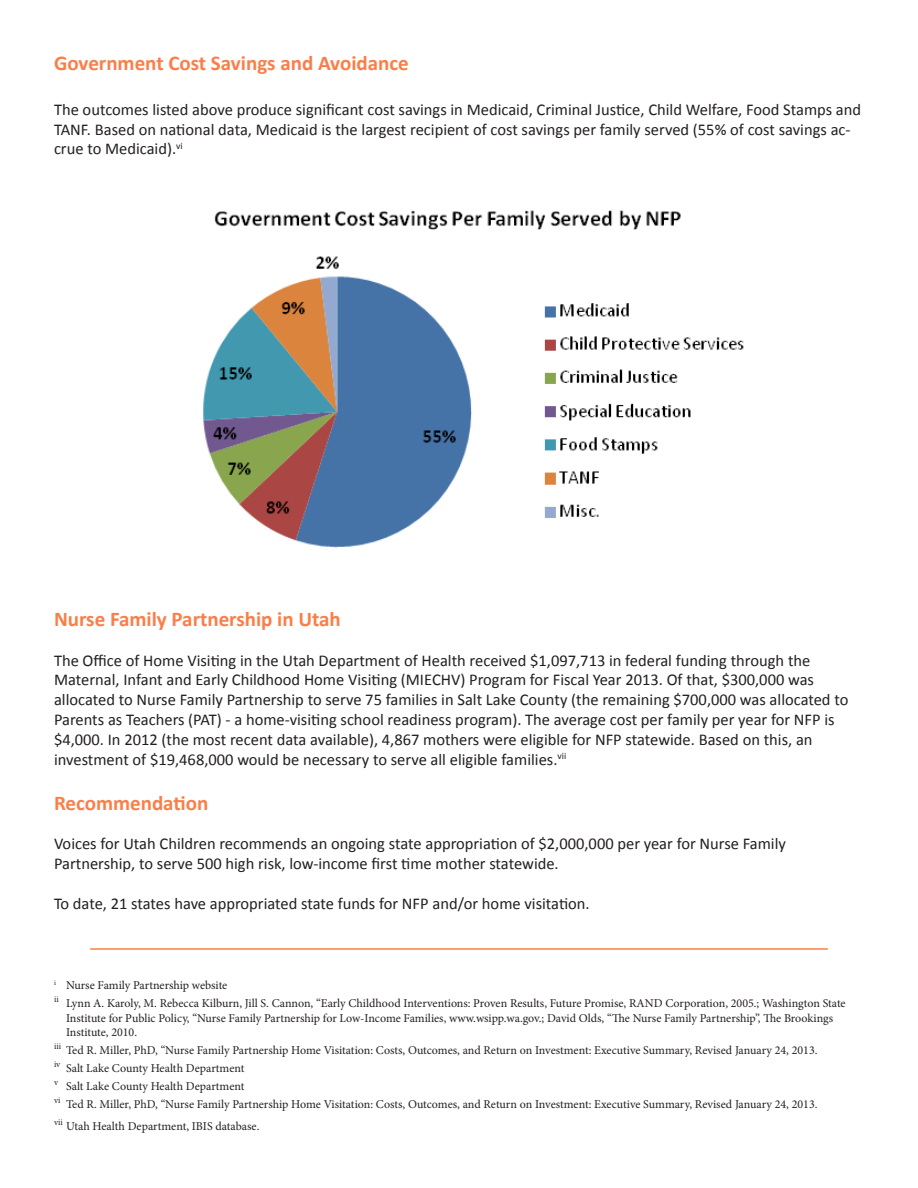
<style>
.page{position:relative;width:918px;height:1188px;background:#fff}
.page>*{position:absolute;margin:0;border:0;box-sizing:border-box;transform-origin:0 0}
.t1{font:700 21px "Calibri";color:#fb7e48}
.t2{font:16.5px/19.8px "Calibri";color:#231f20}
.t3{font:12px/14.4px "Minion Pro";color:#231f20}
</style>
<div class="page">
<img style="left:203px;top:210px;width:541px;height:338px">
<hr style="left:90px;top:948px;width:738px;height:2px;background:#fb7e48">
<p class="t1" style="left:54px;top:49px;width:356px">Government Cost Savings and Avoidance</p>
<p class="t2" style="left:54px;top:99px;width:809px">The outcomes listed above produce significant cost savings in Medicaid, Criminal Justice, Child Welfare, Food Stamps and<br>TANF. Based on national data, Medicaid is the largest recipient of cost savings per family served (55% of cost savings ac&shy;crue to Medicaid).<sup>vi</sup></p>
<p class="t1" style="left:54px;top:606px;width:288px">Nurse Family Partnership in Utah</p>
<p class="t2" style="left:54px;top:650px;width:758px">The Office of Home Visiting in the Utah Department of Health received $1,097,713 in federal funding through the</p>
<p class="t2" style="left:54px;top:670px;width:762px">Maternal, Infant and Early Childhood Home Visiting (MIECHV) Program for Fiscal Year 2013. Of that, $300,000 was</p>
<p class="t2" style="left:54px;top:690px;width:796px">allocated to Nurse Family Partnership to serve 75 families in Salt Lake County (the remaining $700,000 was allocated to<br>Parents as Teachers (PAT) - a home-visiting school readiness program). The average cost per family per year for NFP is $4,000. In 2012 (the most recent data available), 4,867 mothers were eligible for NFP statewide. Based on this, an</p>
<p class="t2" style="left:54px;top:749px;width:514px">investment of $19,468,000 would be necessary to serve all eligible families.<sup>vii</sup></p>
<p class="t1" style="left:54px;top:789px;width:156px">Recommendation</p>
<p class="t2" style="left:54px;top:834px;width:733px">Voices for Utah Children recommends an ongoing state appropriation of $2,000,000 per year for Nurse Family</p>
<p class="t2" style="left:54px;top:854px;width:506px">Partnership, to serve 500 high risk, low-income first time mother statewide.</p>
<p class="t2" style="left:54px;top:893px;width:537px">To date, 21 states have appropriated state funds for NFP and/or home visitation.</p>
<p class="t3" style="left:54px;top:978px;width:175px"><sup>i</sup> Nurse Family Partnership website</p>
<p class="t3" style="left:54px;top:996px;width:793px"><sup>ii</sup> Lynn A. Karoly, M. Rebecca Kilburn, Jill S. Cannon, “Early Childhood Interventions: Proven Results, Future Promise, RAND Corporation, 2005.; Washington State</p>
<p class="t3" style="left:66px;top:1011px;width:769px">Institute for Public Policy, “Nurse Family Partnership for Low-Income Families, www.wsipp.wa.gov.; David Olds, “The Nurse Family Partnership”, The Brookings<br>Institute, 2010.</p>
<p class="t3" style="left:54px;top:1043px;width:765px"><sup>iii</sup> Ted R. Miller, PhD, “Nurse Family Partnership Home Visitation: Costs, Outcomes, and Return on Investment: Executive Summary, Revised January 24, 2013.</p>
<p class="t3" style="left:54px;top:1061px;width:192px"><sup>iv</sup> Salt Lake County Health Department</p>
<p class="t3" style="left:54px;top:1079px;width:192px"><sup>v</sup> Salt Lake County Health Department</p>
<p class="t3" style="left:54px;top:1097px;width:765px"><sup>vi</sup> Ted R. Miller, PhD, “Nurse Family Partnership Home Visitation: Costs, Outcomes, and Return on Investment: Executive Summary, Revised January 24, 2013.</p>
<p class="t3" style="left:54px;top:1119px;width:207px"><sup>vii</sup> Utah Health Department, IBIS database.</p>
</div>
